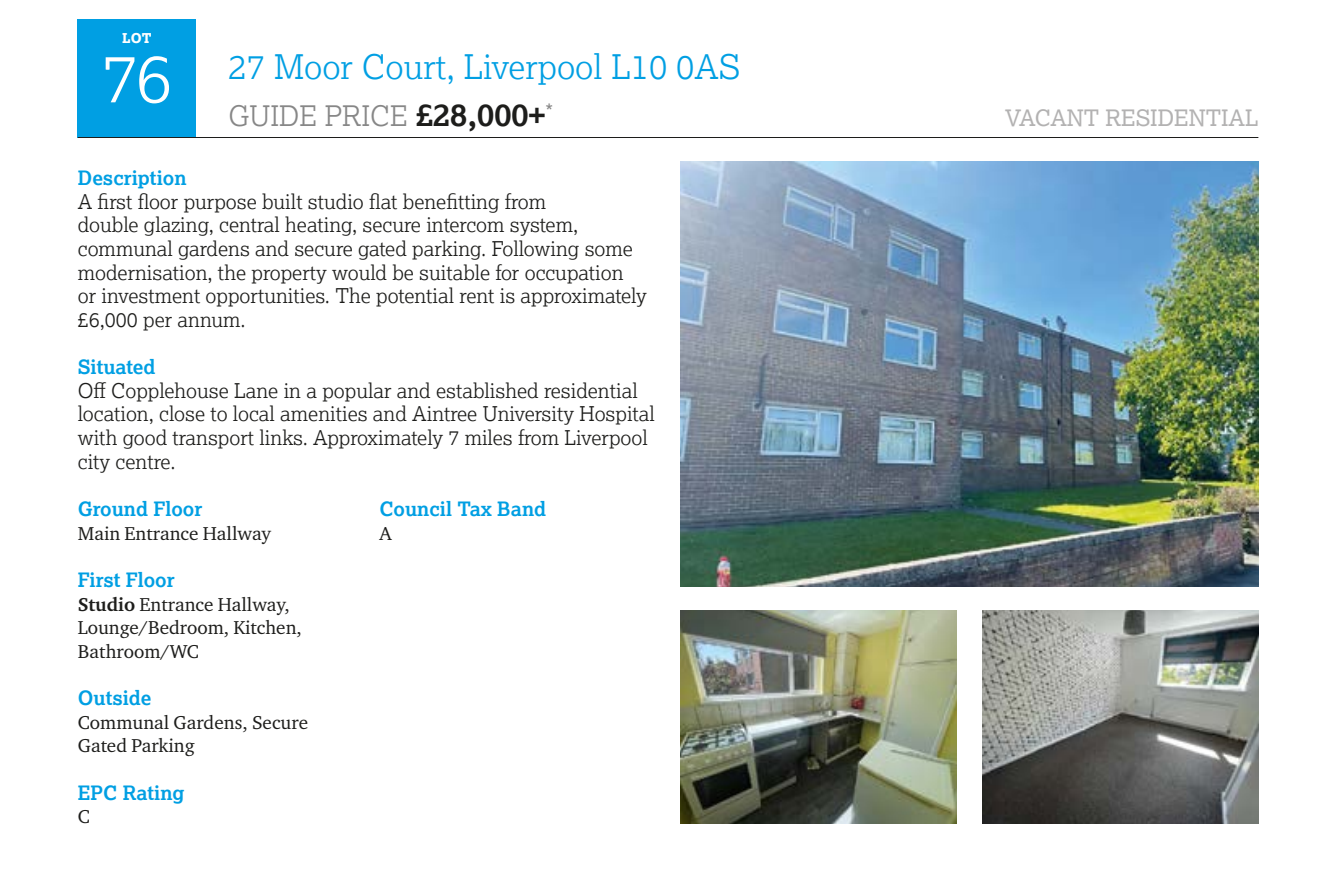
<style>
.page{position:relative;width:1338px;height:890px;background:#fff}
.page>*{position:absolute;margin:0;border:0;box-sizing:border-box;transform-origin:0 0}
.t1{font:300 67.5px "Lexia";color:#fff}
.t2{font:300 33.75px "Lexia";color:#009fe3}
.t3{font:300 28.12px "Lexia";color:#878787}
.t4{font:22.5px "Lexia";color:#b3b2b2}
.t5{font:300 20.25px/23.6px "Lexia";color:#1d1d1b}
.t6{font:20.25px "Lexia";color:#878787}
.t7{font:700 19.8px "Lexia";color:#009fe3}
.t8{font:19.12px/23.6px "Charter ITC Pro";color:#1d1d1b}
.t9{font:800 13.5px "Lexia";color:#fff}
.s1{font-weight:700;font-size:31.5px;color:#1d1d1b}
.s2{font-weight:700}
</style>
<div class="page">
<div style="left:78px;top:20px;width:118px;height:118px;background:#009fe3"></div>
<hr style="left:78px;top:137px;width:1180px;height:1px;background:#1d1d1b">
<img style="left:680px;top:610px;width:276px;height:213px">
<img style="left:982px;top:610px;width:276px;height:213px">
<img style="left:680px;top:161px;width:578px;height:426px">
<p class="t9" style="left:122px;top:30px;width:31px">LOT</p>
<h1 class="t1" style="left:102px;top:35px;width:72px">76</h1>
<h2 class="t2" style="left:228px;top:45px;width:513px">27 Moor Court, Liverpool L10 0AS</h2>
<h3 class="t3" style="left:228px;top:98px;width:318px">GUIDE PRICE <span class="s1">£28,000+</span></h3>
<p class="t4" style="left:1004px;top:104px;width:255px">VACANT RESIDENTIAL</p>
<p class="t6" style="left:545px;top:99px;width:9px">*</p>
<p class="t7" style="left:78px;top:165px;width:110px">Description</p>
<p class="t5" style="left:78px;top:189px;width:570px">A first floor purpose built studio flat benefitting from<br>double glazing, central heating, secure intercom system, communal gardens and secure gated parking. Following some modernisation, the property would be suitable for occupation or investment opportunities. The potential rent is approximately £6,000 per annum.</p>
<p class="t7" style="left:78px;top:354px;width:79px">Situated</p>
<p class="t5" style="left:78px;top:378px;width:578px">Off Copplehouse Lane in a popular and established residential location, close to local amenities and Aintree University Hospital with good transport links. Approximately 7 miles from Liverpool city centre.</p>
<p class="t7" style="left:78px;top:496px;width:126px">Ground Floor</p>
<p class="t8" style="left:78px;top:521px;width:194px">Main Entrance Hallway</p>
<p class="t7" style="left:78px;top:567px;width:98px">First Floor</p>
<p class="t8" style="left:78px;top:592px;width:225px"><span class="s2">Studio</span> Entrance Hallway,<br>Lounge/Bedroom, Kitchen,<br>Bathroom/WC</p>
<p class="t7" style="left:78px;top:685px;width:75px">Outside</p>
<p class="t8" style="left:78px;top:710px;width:232px">Communal Gardens, Secure<br>Gated Parking</p>
<p class="t7" style="left:78px;top:780px;width:108px">EPC Rating</p>
<p class="t8" style="left:78px;top:804px;width:14px">C</p>
<p class="t7" style="left:379px;top:496px;width:168px">Council Tax Band</p>
<p class="t8" style="left:379px;top:521px;width:14px">A</p>
</div>
